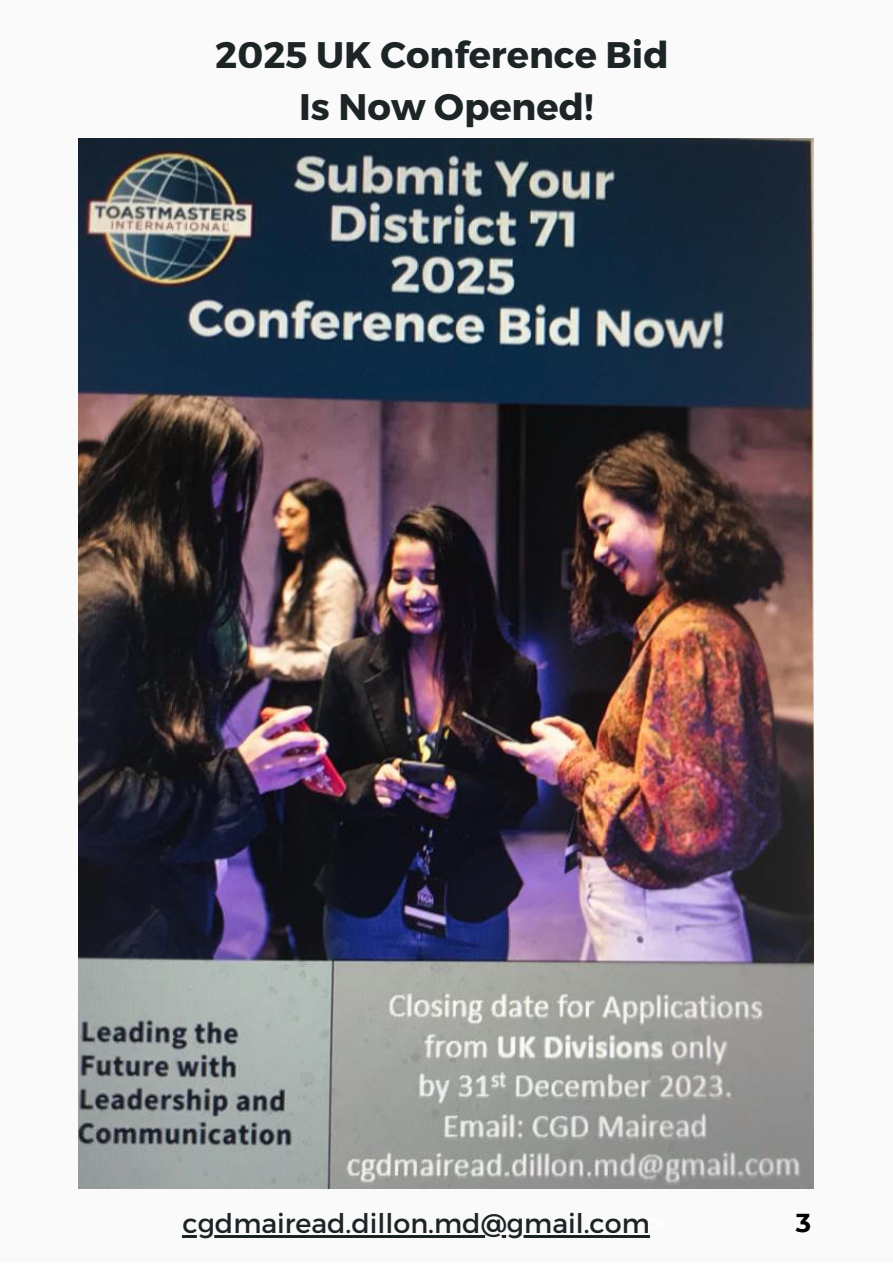
<style>
.page{position:relative;width:893px;height:1264px;background:#fff}
.page>*{position:absolute;margin:0;border:0;box-sizing:border-box;transform-origin:0 0}
.t1{font:700 36.9px "Montserrat";color:#1d2426}
.t2{font:27px "Montserrat";color:#1d2426}
.t3{font:700 25.95px "Montserrat";color:#000}
.s1{color:#fff}
</style>
<div class="page">
<div style="left:0;top:0;width:892px;height:1262px;background:#fafafa"></div>
<img style="left:79px;top:138px;width:734px;height:1050px">
<hr style="left:182px;top:1235px;width:467px;height:2px;background:#1d2426">
<p class="t1" style="left:215px;top:31px;width:455px">2025 UK Conference Bid</p>
<p class="t1" style="left:299px;top:83px;width:296px">Is Now Opened!</p>
<p class="t2" style="left:182px;top:1206px;width:482px">cgdmairead.dillon.md@gmail.com<span class="s1">&gt;</span></p>
<p class="t3" style="left:795px;top:1206px;width:17px">3</p>
</div>
